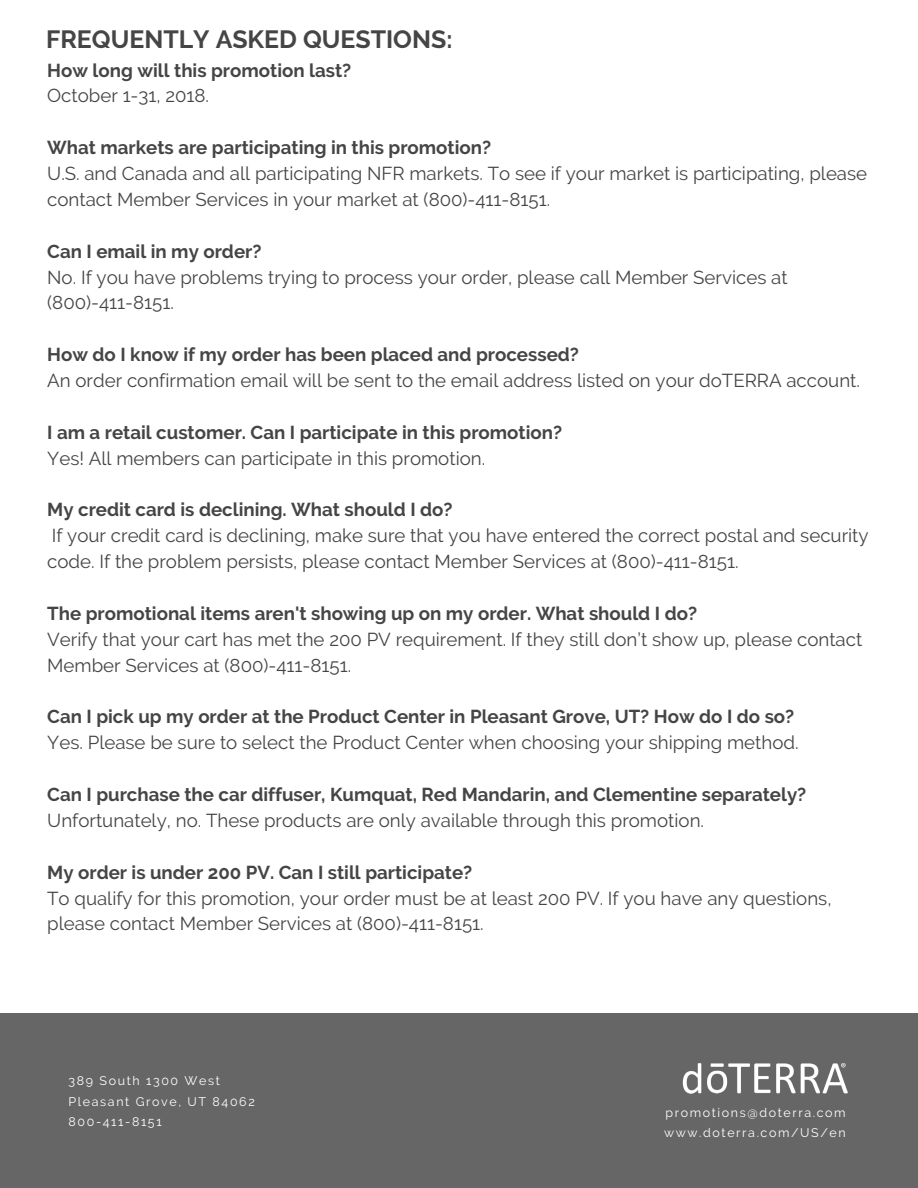
<style>
.page{position:relative;width:918px;height:1188px;background:#fff}
.page>*{position:absolute;margin:0;border:0;box-sizing:border-box;transform-origin:0 0}
.t1{font:700 24.9px "Raleway";color:#454545}
.t2{font:18.75px/25.8px "Raleway";color:#454545}
.t3{font:700 18.75px "Raleway";color:#454545}
.t4{font:12.45px/20.2px "Raleway";letter-spacing:.13em;color:#fff}
</style>
<div class="page">
<div style="left:0;top:1014px;width:918px;height:174px;background:#666"></div>
<img style="left:682px;top:1063px;width:166px;height:31px">
<h1 class="t1" style="left:46px;top:25px;width:408px">FREQUENTLY ASKED QUESTIONS:</h1>
<p class="t3" style="left:47px;top:59px;width:306px">How long will this promotion last?</p>
<p class="t2" style="left:47px;top:83px;width:163px">October 1-31, 2018.</p>
<p class="t3" style="left:47px;top:137px;width:445px">What markets are participating in this promotion?</p>
<p class="t2" style="left:47px;top:160px;width:821px">U.S. and Canada and all participating NFR markets. To see if your market is participating, please contact Member Services in your market at (800)-411-8151.</p>
<p class="t3" style="left:47px;top:240px;width:216px">Can I email in my order?</p>
<p class="t2" style="left:47px;top:264px;width:742px">No. If you have problems trying to process your order, please call Member Services at (800)-411-8151.</p>
<p class="t3" style="left:47px;top:344px;width:533px">How do I know if my order has been placed and processed?</p>
<p class="t2" style="left:47px;top:367px;width:814px">An order confirmation email will be sent to the email address listed on your doTERRA account.</p>
<p class="t3" style="left:47px;top:421px;width:516px">I am a retail customer. Can I participate in this promotion?</p>
<p class="t2" style="left:47px;top:445px;width:440px">Yes! All members can participate in this promotion.</p>
<p class="t3" style="left:47px;top:499px;width:407px">My credit card is declining. What should I do?</p>
<p class="t2" style="left:47px;top:523px;width:823px">If your credit card is declining, make sure that you have entered the correct postal and security code. If the problem persists, please contact Member Services at (800)-411-8151.</p>
<p class="t3" style="left:47px;top:602px;width:651px">The promotional items aren't showing up on my order. What should I do?</p>
<p class="t2" style="left:47px;top:626px;width:817px">Verify that your cart has met the 200 PV requirement. If they still don’t show up, please contact<br>Member Services at (800)-411-8151.</p>
<p class="t3" style="left:47px;top:706px;width:749px">Can I pick up my order at the Product Center in Pleasant Grove, UT? How do I do so?</p>
<p class="t2" style="left:47px;top:730px;width:753px">Yes. Please be sure to select the Product Center when choosing your shipping method.</p>
<p class="t3" style="left:47px;top:783px;width:761px">Can I purchase the car diffuser, Kumquat, Red Mandarin, and Clementine separately?</p>
<p class="t2" style="left:47px;top:807px;width:658px">Unfortunately, no. These products are only available through this promotion.</p>
<p class="t3" style="left:47px;top:861px;width:427px">My order is under 200 PV. Can I still participate?</p>
<p class="t2" style="left:47px;top:885px;width:786px">To qualify for this promotion, your order must be at least 200 PV. If you have any questions, please contact Member Services at (800)-411-8151.</p>
<p class="t4" style="left:69px;top:1071px;width:188px">389 South 1300 West<br>Pleasant Grove, UT 84062<br>800-411-8151</p>
<p class="t4" style="left:664px;top:1102px;width:183px">promotions@doterra.com www.doterra.com/US/en</p>
</div>
